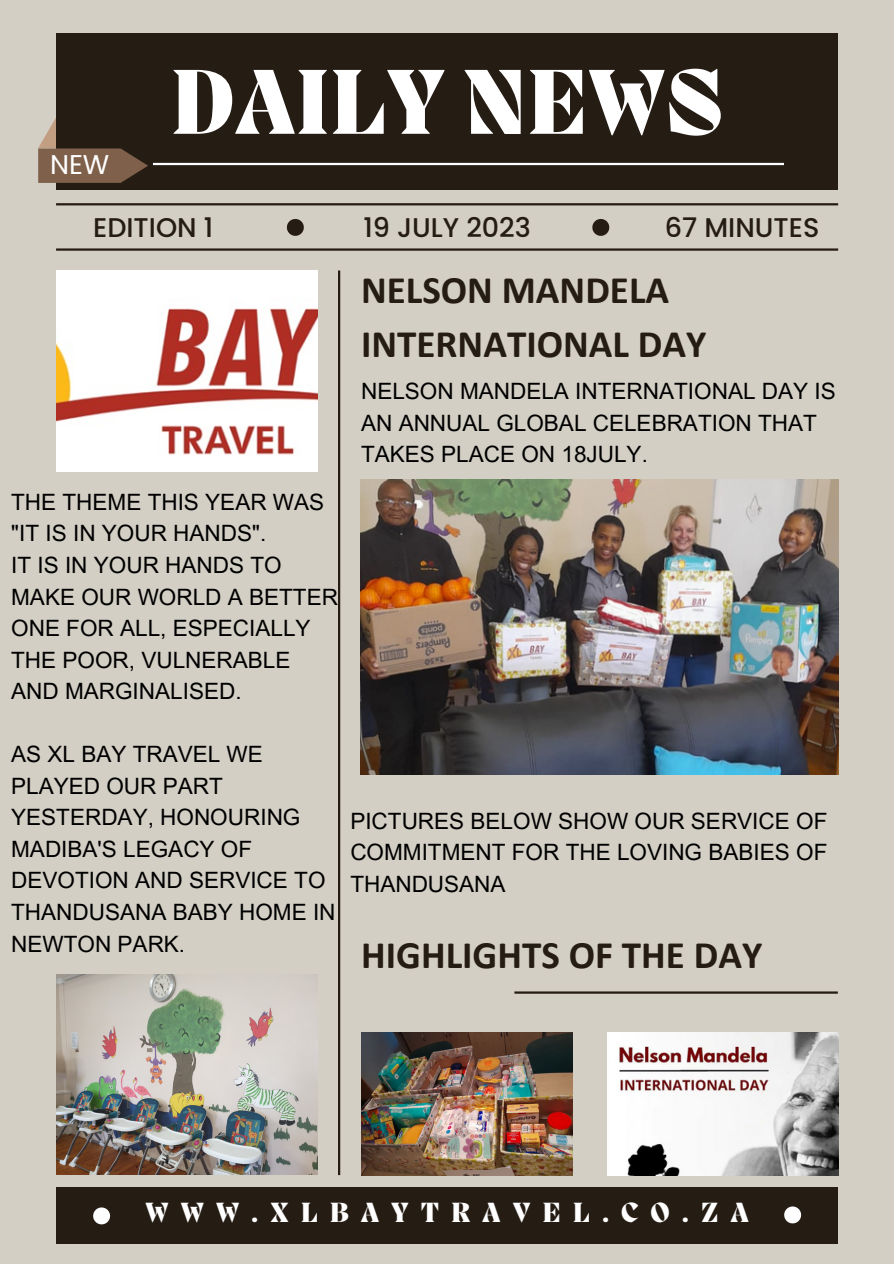
<style>
.page{position:relative;width:894px;height:1264px;background:#fff}
.page>*{position:absolute;margin:0;border:0;box-sizing:border-box;transform-origin:0 0}
.t1{font:800 94.65px "Migra";color:#fff}
.t2{font:700 39px/54px "Calibri";color:#251c14}
.t3{font:800 28.5px "Migra";letter-spacing:.42em;color:#fff}
.t4{font:27.15px "Poppins";color:#fff}
.t5{font:500 27px "Poppins";color:#251c14}
.t6{font:22.5px/31.5px "Arial MT Pro";color:#000}
</style>
<div class="page">
<div style="left:0;top:0;width:893px;height:1263px;background:#d3cfc5"></div>
<img style="left:56px;top:271px;width:261px;height:200px">
<div style="left:56px;top:33px;width:781px;height:156px;background:#251c14"></div>
<svg style="left:38px;top:118px;width:110px;height:65px"></svg>
<hr style="left:56px;top:203px;width:781px;height:2px;background:#251c14">
<hr style="left:56px;top:248px;width:781px;height:3px;background:#251c14">
<hr style="left:338px;top:270px;width:2px;height:905px;background:#251c14">
<img style="left:56px;top:974px;width:261px;height:200px">
<img style="left:361px;top:1032px;width:211px;height:143px">
<img style="left:607px;top:1032px;width:231px;height:143px">
<div style="left:56px;top:1187px;width:781px;height:56px;background:#251c14"></div>
<svg style="left:287px;top:219px;width:17px;height:17px"></svg>
<svg style="left:592px;top:219px;width:17px;height:17px"></svg>
<svg style="left:93px;top:1207px;width:17px;height:17px"></svg>
<svg style="left:784px;top:1206px;width:16px;height:17px"></svg>
<hr style="left:153px;top:163px;width:630px;height:2px;background:#fff">
<hr style="left:514px;top:991px;width:323px;height:2px;background:#251c14">
<img style="left:360px;top:479px;width:478px;height:295px">
<p class="t4" style="left:50px;top:146px;width:61px">NEW</p>
<p class="t1" style="left:170px;top:57px;width:554px">DAILY NEWS</p>
<p class="t5" style="left:93px;top:208px;width:121px">EDITION 1</p>
<p class="t5" style="left:363px;top:208px;width:169px">19 JULY 2023</p>
<p class="t5" style="left:664px;top:208px;width:156px">67 MINUTES</p>
<p class="t2" style="left:361px;top:266px;width:347px">NELSON MANDELA<br>INTERNATIONAL DAY</p>
<p class="t6" style="left:11px;top:489px;width:314px">THE THEME THIS YEAR WAS "IT IS IN YOUR HANDS".</p>
<p class="t6" style="left:11px;top:552px;width:328px">IT IS IN YOUR HANDS TO<br>MAKE OUR WORLD A BETTER<br>ONE FOR ALL, ESPECIALLY<br>THE POOR, VULNERABLE<br>AND MARGINALISED.</p>
<p class="t6" style="left:361px;top:378px;width:476px">NELSON MANDELA INTERNATIONAL DAY IS<br>AN ANNUAL GLOBAL CELEBRATION THAT<br>TAKES PLACE ON 18JULY.</p>
<p class="t6" style="left:11px;top:741px;width:326px">AS XL BAY TRAVEL WE<br>PLAYED OUR PART<br>YESTERDAY, HONOURING<br>MADIBA'S LEGACY OF<br>DEVOTION AND SERVICE TO<br>THANDUSANA BABY HOME IN<br>NEWTON PARK.</p>
<p class="t6" style="left:350px;top:807px;width:478px;text-align:justify">PICTURES BELOW SHOW OUR SERVICE OF COMMITMENT FOR THE LOVING BABIES OF THANDUSANA</p>
<p class="t2" style="left:361px;top:931px;width:402px">HIGHLIGHTS OF THE DAY</p>
<p class="t3" style="left:146px;top:1198px;width:604px">WWW.XLBAYTRAVEL.CO.ZA</p>
</div>
